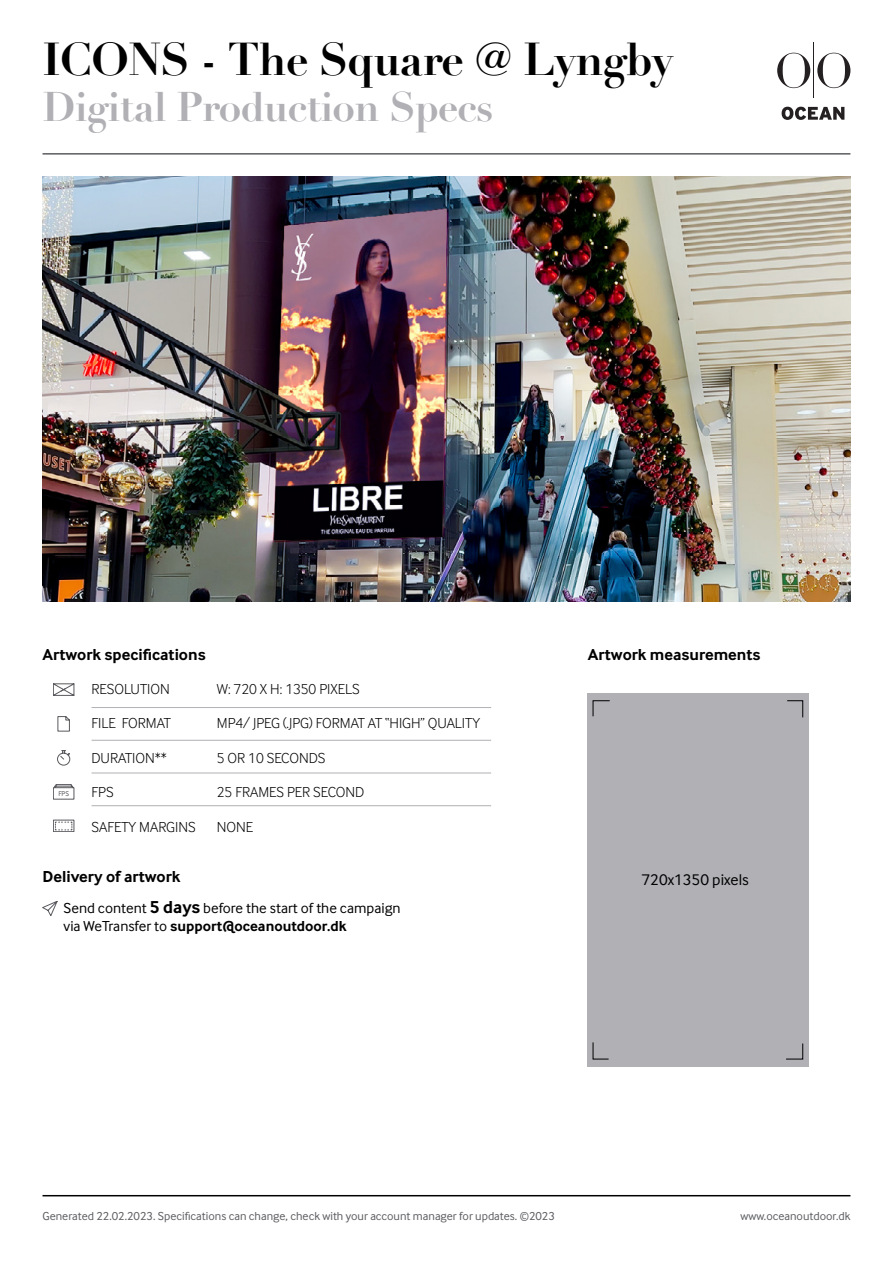
<style>
.page{position:relative;width:893px;height:1263px;background:#fff}
.page>*{position:absolute;margin:0;border:0;box-sizing:border-box;transform-origin:0 0}
.t1{font:700 45px "Didot";letter-spacing:-.02em;color:#000}
.t2{font:700 40.5px "Didot";letter-spacing:-.02em;color:#b0b0b5}
.t3{font:700 16.5px "Inter Face";color:#000101}
.t4{font:16.2px "Inter Face";color:#000101}
.t5{font:300 15px "Inter Face";color:#000101}
.t6{font:15px/18px "Inter Face";color:#000101}
.t7{font:12px "Inter Face";color:#5b5c60}
.t8{font:7.05px "Inter Face";color:#59595e}
.s1{font-weight:700;font-size:18px}
.s2{font-weight:700}
</style>
<div class="page">
<svg style="left:782px;top:107px;width:62px;height:13px"></svg>
<svg style="left:777px;top:53px;width:33px;height:35px"></svg>
<svg style="left:817px;top:53px;width:33px;height:35px"></svg>
<hr style="left:813px;top:43px;width:1px;height:55px;background:#241f21">
<hr style="left:43px;top:153px;width:807px;height:2px;background:#5b5c60">
<img style="left:43px;top:176px;width:807px;height:426px">
<svg style="left:58px;top:716px;width:12px;height:15px"></svg>
<svg style="left:57px;top:750px;width:13px;height:15px"></svg>
<svg style="left:53px;top:784px;width:21px;height:15px"></svg>
<svg style="left:53px;top:820px;width:21px;height:12px"></svg>
<hr style="left:92px;top:707px;width:399px;height:1px;background:#b0b0b5">
<hr style="left:92px;top:740px;width:399px;height:1px;background:#b0b0b5">
<hr style="left:92px;top:773px;width:399px;height:1px;background:#b0b0b5">
<hr style="left:92px;top:805px;width:399px;height:1px;background:#b0b0b5">
<svg style="left:42px;top:901px;width:15px;height:15px"></svg>
<hr style="left:43px;top:1195px;width:807px;height:1px;background:#000">
<svg style="left:53px;top:684px;width:21px;height:12px"></svg>
<div style="left:587px;top:693px;width:221px;height:374px;background:#b0b0b5"></div>
<svg style="left:787px;top:700px;width:16px;height:18px"></svg>
<svg style="left:786px;top:1043px;width:17px;height:16px"></svg>
<svg style="left:593px;top:700px;width:17px;height:17px"></svg>
<svg style="left:593px;top:1042px;width:16px;height:17px"></svg>
<h1 class="t1" style="left:43px;top:30px;width:632px">ICONS - The Square @ Lyngby</h1>
<h2 class="t2" style="left:43px;top:81px;width:452px">Digital Production Specs</h2>
<p class="t3" style="left:43px;top:645px;width:165px">Artwork specifications</p>
<p class="t8" style="left:58px;top:789px;width:12px">FPS</p>
<p class="t5" style="left:92px;top:680px;width:80px">RESOLUTION</p>
<p class="t5" style="left:92px;top:715px;width:81px">FILE FORMAT</p>
<p class="t5" style="left:92px;top:749px;width:77px">DURATION**</p>
<p class="t5" style="left:92px;top:784px;width:24px">FPS</p>
<p class="t5" style="left:92px;top:818px;width:106px">SAFETY MARGINS</p>
<p class="t5" style="left:217px;top:680px;width:144px">W: 720 X H: 1350 PIXELS</p>
<p class="t5" style="left:217px;top:715px;width:265px">MP4/ JPEG (.JPG) FORMAT AT “HIGH” QUALITY</p>
<p class="t5" style="left:217px;top:749px;width:110px">5 OR 10 SECONDS</p>
<p class="t5" style="left:217px;top:784px;width:149px">25 FRAMES PER SECOND</p>
<p class="t5" style="left:217px;top:818px;width:38px">NONE</p>
<p class="t3" style="left:43px;top:867px;width:140px">Delivery of artwork</p>
<p class="t6" style="left:64px;top:899px;width:338px">Send content <span class="s1">5 days</span> before the start of the campaign via WeTransfer to <span class="s2">support@oceanoutdoor.dk</span></p>
<p class="t3" style="left:588px;top:645px;width:174px">Artwork measurements</p>
<p class="t4" style="left:642px;top:871px;width:109px">720x1350 pixels</p>
<p class="t7" style="left:43px;top:1210px;width:514px">Generated 22.02.2023. Specifications can change, check with your account manager for updates. ©2023</p>
<p class="t7" style="left:740px;top:1210px;width:111px">www.oceanoutdoor.dk</p>
</div>
